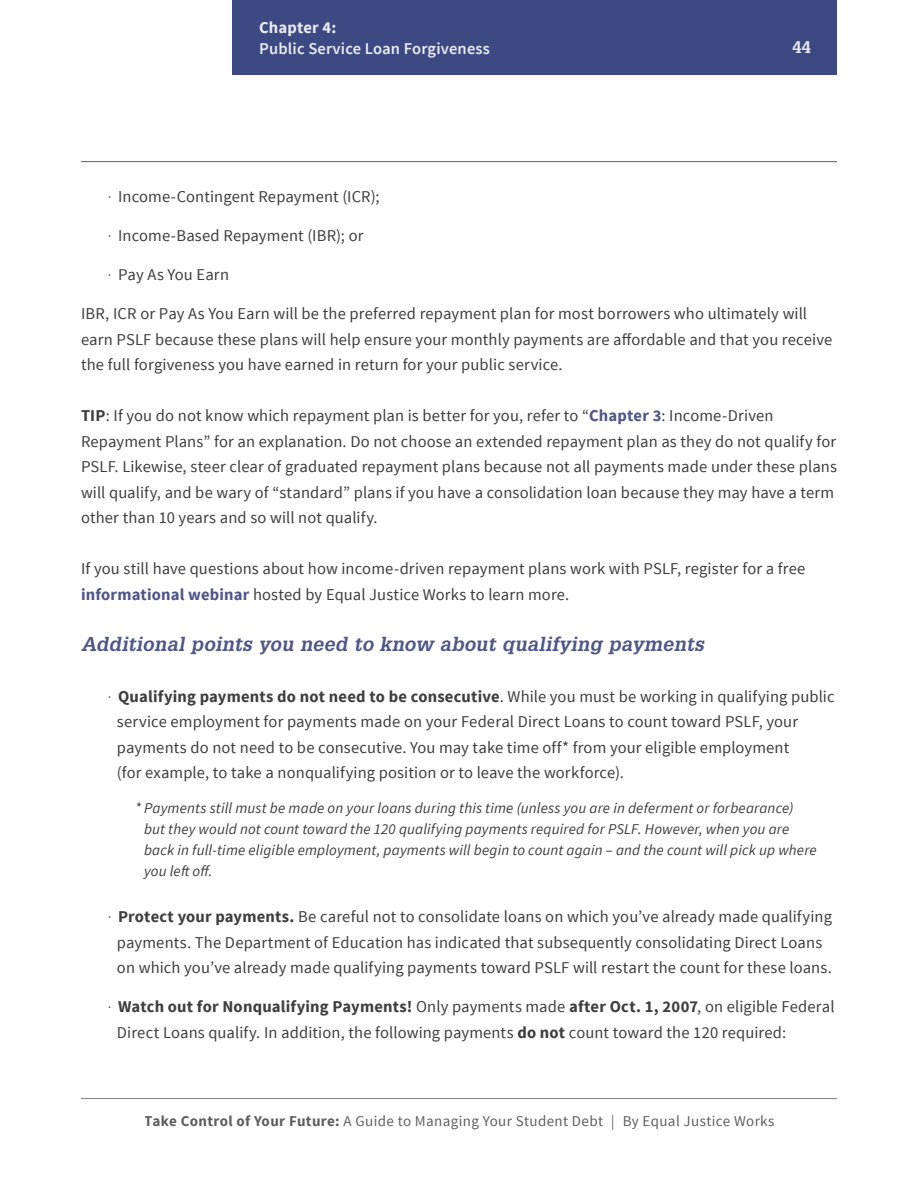
<style>
.page{position:relative;width:918px;height:1188px;background:#fff}
.page>*{position:absolute;margin:0;border:0;box-sizing:border-box;transform-origin:0 0}
.t1{font:italic 700 19.5px "Glypha";letter-spacing:.01em;color:#4e5589}
.t2{font:16.5px/25.5px "Source Sans Pro";letter-spacing:.005em;color:#3e3e3f}
.t3{font:600 16.5px "Source Sans Pro";letter-spacing:.01em;color:#fff}
.t4{font:700 16.5px "Source Sans Pro";letter-spacing:.01em;color:#fff}
.t5{font:700 16.5px "Glypha";color:#fff}
.t6{font:italic 15px/21px "Source Sans Pro";letter-spacing:.01em;color:#3e3e3f}
.t7{font:15px "Source Sans Pro";letter-spacing:.025em;color:#4b4c4d}
.s1{font-weight:700}
.s2{font-weight:700;color:#4e5589}
.s3{font-family:"Adobe Caslon Pro"}
</style>
<div class="page">
<hr style="left:81px;top:161px;width:756px;height:1px;background:#565c8e">
<div style="left:232px;top:0;width:605px;height:75px;background:#3d4982"></div>
<hr style="left:81px;top:1098px;width:756px;height:1px;background:#808285">
<p class="t4" style="left:259px;top:17px;width:79px">Chapter 4:</p>
<p class="t3" style="left:259px;top:38px;width:232px">Public Service Loan Forgiveness</p>
<p class="t5" style="left:793px;top:37px;width:20px">44</p>
<p class="t2" style="left:108px;top:184px;width:273px">. Income-Contingent Repayment (ICR);</p>
<p class="t2" style="left:108px;top:223px;width:257px">. Income-Based Repayment (IBR); or</p>
<p class="t2" style="left:108px;top:262px;width:123px">. Pay As You Earn</p>
<p class="t2" style="left:81px;top:301px;width:753px">IBR, ICR or Pay As You Earn will be the preferred repayment plan for most borrowers who ultimately will earn PSLF because these plans will help ensure your monthly payments are affordable and that you receive the full forgiveness you have earned in return for your public service.</p>
<p class="t2" style="left:81px;top:403px;width:757px"><span class="s1">TIP</span>: If you do not know which repayment plan is better for you, refer to “<span class="s2">Chapter 3</span>: Income-Driven Repayment Plans” for an explanation. Do not choose an extended repayment plan as they do not qualify for PSLF. Likewise, steer clear of graduated repayment plans because not all payments made under these plans will qualify, and be wary of “standard” plans if you have a consolidation loan because they may have a term other than 10 years and so will not qualify.</p>
<p class="t2" style="left:81px;top:556px;width:726px">If you still have questions about how income-driven repayment plans work with PSLF, register for a free <span class="s2">informational webinar</span> hosted by Equal Justice Works to learn more.</p>
<p class="t1" style="left:81px;top:632px;width:625px">Additional points you need to know about qualifying payments</p>
<p class="t2" style="left:117px;top:684px;width:719px;text-indent:-9px">. <span class="s1">Qualifying payments do not need to be consecutive</span>. While you must be working in qualifying public service employment for payments made on your Federal Direct Loans to count toward PSLF, your payments do not need to be consecutive. You may take time off* from your eligible employment<br>(for example, to take a nonqualifying position or to leave the workforce).</p>
<p class="t6" style="left:144px;top:797px;width:674px;text-indent:-9px">* Payments still must be made on your loans during this time (unless you are in deferment or forbearance) but they would not count toward the 120 qualifying payments required for PSLF. However, when you are back in full-time eligible employment, payments will begin to count again – and the count will pick up where you left off.</p>
<p class="t2" style="left:108px;top:904px;width:725px;text-align:center">. <span class="s1">Protect your payments.</span> Be careful not to consolidate loans on which you’ve already made qualifying payments. The Department of Education has indicated that subsequently consolidating Direct Loans on which you’ve already made qualifying payments toward PSLF will restart the count for these loans.</p>
<p class="t2" style="left:117px;top:994px;width:719px;text-indent:-9px">. <span class="s1">Watch out for Nonqualifying Payments!</span> Only payments made <span class="s1">after Oct. 1, 2007</span>, on eligible Federal<br>Direct Loans qualify. In addition, the following payments <span class="s1">do not</span> count toward the 120 required:</p>
<p class="t7" style="left:145px;top:1111px;width:631px"><span class="s1">Take Control of Your Future:</span> A Guide to Managing Your Student Debt <span class="s3">|</span> By Equal Justice Works</p>
</div>
